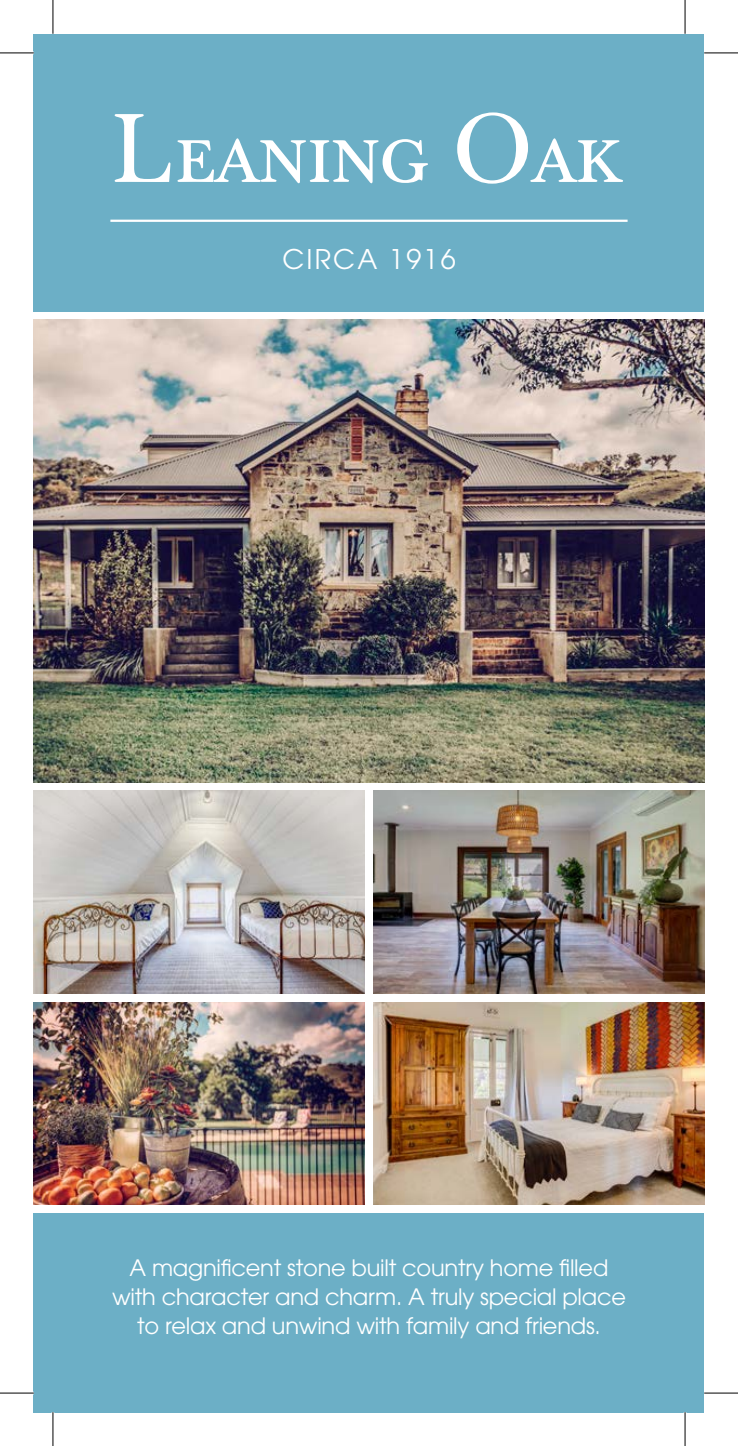
<style>
.page{position:relative;width:738px;height:1446px;background:#fff}
.page>*{position:absolute;margin:0;border:0;box-sizing:border-box;transform-origin:0 0}
.t1{font:95.85px "Baskerville Classico SC";color:#fff}
.t2{font:27px "Avant Garde";letter-spacing:.08em;color:#fff}
.t3{font:22.5px/29.2px "Avant Garde";letter-spacing:-.01em;color:#fff;text-align:center}
</style>
<div class="page">
<img style="left:34px;top:319px;width:669px;height:463px">
<img style="left:34px;top:790px;width:330px;height:202px">
<img style="left:34px;top:1002px;width:330px;height:202px">
<img style="left:373px;top:790px;width:330px;height:202px">
<img style="left:373px;top:1002px;width:330px;height:202px">
<div style="left:34px;top:34px;width:669px;height:277px;background:#6cafc6"></div>
<div style="left:34px;top:1212px;width:669px;height:199px;background:#6cafc6"></div>
<hr style="left:110px;top:219px;width:517px;height:3px;background:#fff">
<hr style="left:0;top:53px;width:34px;height:1px;background:#000">
<hr style="left:703px;top:53px;width:34px;height:1px;background:#000">
<hr style="left:0;top:1392px;width:34px;height:1px;background:#000">
<hr style="left:703px;top:1392px;width:34px;height:1px;background:#000">
<hr style="left:53px;top:0;width:1px;height:34px;background:#000">
<hr style="left:53px;top:1411px;width:1px;height:34px;background:#000">
<hr style="left:684px;top:0;width:1px;height:34px;background:#000">
<hr style="left:684px;top:1411px;width:1px;height:34px;background:#000">
<h1 class="t1" style="left:111px;top:89px;width:511px">Leaning Oak</h1>
<p class="t2" style="left:282px;top:243px;width:175px">CIRCA 1916</p>
<p class="t3" style="left:112px;top:1252px;width:515px">A magnificent stone built country home filled with character and charm. A truly special place to relax and unwind with family and friends.</p>
</div>
